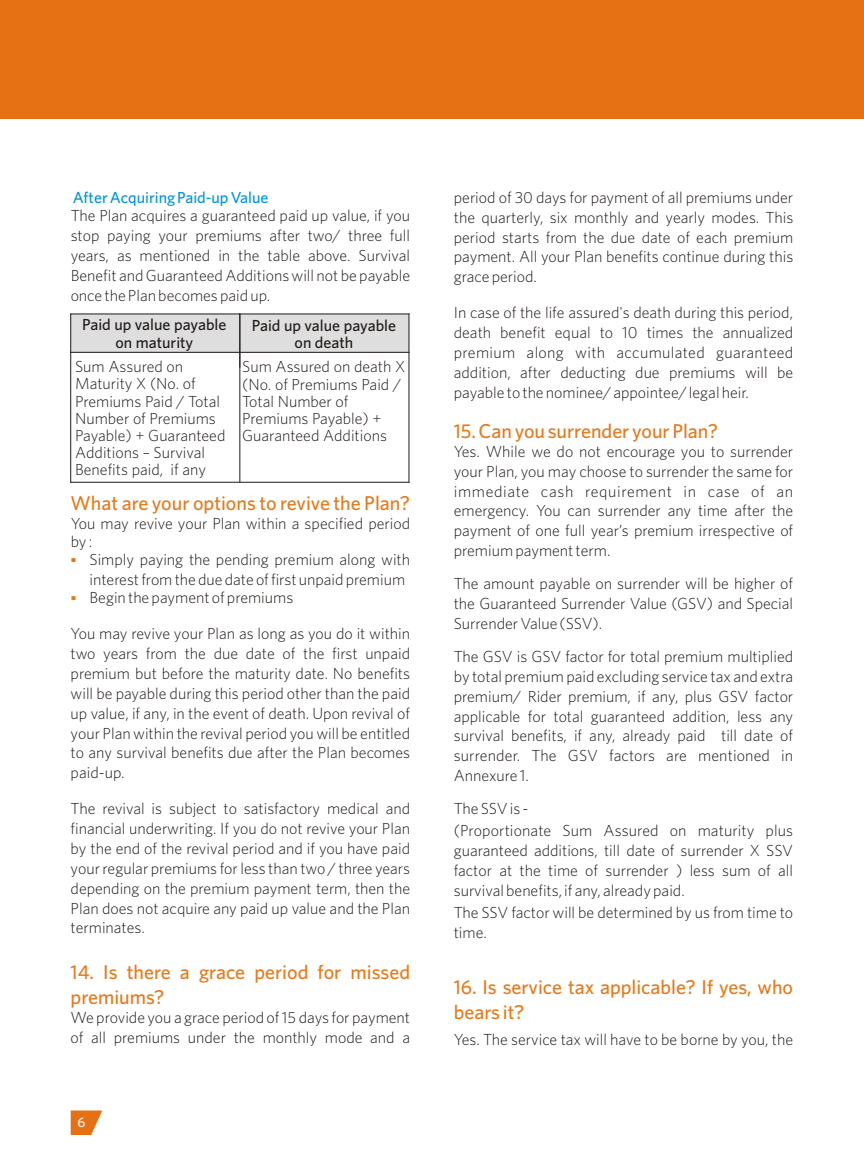
<style>
.page{position:relative;width:864px;height:1152px;background:#fff}
.page>*{position:absolute;margin:0;border:0;box-sizing:border-box;transform-origin:0 0}
.t1{font:700 20px/25.4px "Whitney";color:#e87817}
.t2{font:16px/19.8px "Whitney";color:#1f1a17;text-align:justify}
.t3{font:700 16px/17.4px "Whitney";color:#1f1a17;text-align:center}
.t4{font:700 16px "Whitney";color:#0094de}
.t5{font:700 14px "Whitney";color:#fff}
.t6{font:13.6px "Wingdings";color:#e87817}
</style>
<div class="page">
<div style="left:0;top:0;width:864px;height:119px;background:#e67014"></div>
<div style="left:71px;top:314px;width:338px;height:39px;background:#dedede"></div>
<hr style="left:70px;top:313px;width:1px;height:170px;background:#1f1a17">
<hr style="left:239px;top:313px;width:1px;height:170px;background:#1f1a17">
<hr style="left:408px;top:313px;width:1px;height:170px;background:#1f1a17">
<hr style="left:70px;top:482px;width:339px;height:1px;background:#1f1a17">
<hr style="left:70px;top:352px;width:339px;height:1px;background:#1f1a17">
<hr style="left:70px;top:313px;width:339px;height:1px;background:#1f1a17">
<svg style="left:71px;top:1111px;width:31px;height:24px"></svg>
<p class="t4" style="left:73px;top:192px;width:197px">After Acquiring Paid-up Value</p>
<p class="t2" style="left:71px;top:207px;width:341px">The Plan acquires a guaranteed paid up value, if you stop paying your premiums after two/ three full years, as mentioned in the table above. Survival Benefit and Guaranteed Additions will not be payable once the Plan becomes paid up.</p>
<p class="t3" style="left:82px;top:317px;width:146px">Paid up value payable on maturity</p>
<p class="t2" style="left:75px;top:359px;width:152px;line-height:17.2px;text-align:left">Sum Assured on<br>Maturity X (No. of<br>Premiums Paid / Total<br>Number of Premiums<br>Payable) + Guaranteed<br>Additions – Survival<br>Benefits paid, if any</p>
<p class="t3" style="left:252px;top:318px;width:146px">Paid up value payable on death</p>
<p class="t2" style="left:242px;top:360px;width:164px;line-height:17.2px;text-align:left">Sum Assured on death X (No. of Premiums Paid /<br>Total Number of<br>Premiums Payable) +<br>Guaranteed Additions</p>
<p class="t1" style="left:71px;top:492px;width:341px">What are your options to revive the Plan?</p>
<p class="t2" style="left:71px;top:516px;width:341px;line-height:18px">You may revive your Plan within a specified period by :</p>
<p class="t2" style="left:89px;top:551px;width:322px">Simply paying the pending premium along with interest from the due date of first unpaid premium</p>
<p class="t2" style="left:89px;top:589px;width:205px">Begin the payment of premiums</p>
<p class="t2" style="left:71px;top:625px;width:341px">You may revive your Plan as long as you do it within two years from the due date of the first unpaid premium but before the maturity date. No benefits will be payable during this period other than the paid up value, if any, in the event of death. Upon revival of your Plan within the revival period you will be entitled to any survival benefits due after the Plan becomes paid-up.</p>
<p class="t2" style="left:71px;top:800px;width:341px">The revival is subject to satisfactory medical and financial underwriting. If you do not revive your Plan by the end of the revival period and if you have paid your regular premiums for less than two / three years depending on the premium payment term, then the Plan does not acquire any paid up value and the Plan terminates.</p>
<p class="t6" style="left:71px;top:555px;width:39px">▪</p>
<p class="t6" style="left:71px;top:593px;width:39px">▪</p>
<p class="t1" style="left:71px;top:961px;width:341px">14. Is there a grace period for missed premiums?</p>
<p class="t2" style="left:71px;top:1009px;width:341px">We provide you a grace period of 15 days for payment of all premiums under the monthly mode and a</p>
<p class="t5" style="left:78px;top:1117px;width:9px">6</p>
<p class="t2" style="left:454px;top:189px;width:341px">period of 30 days for payment of all premiums under the quarterly, six monthly and yearly modes. This period starts from the due date of each premium payment. All your Plan benefits continue during this grace period.</p>
<p class="t2" style="left:454px;top:304px;width:341px">In case of the life assured's death during this period, death benefit equal to 10 times the annualized premium along with accumulated guaranteed addition, after deducting due premiums will be payable to the nominee/ appointee/ legal heir.</p>
<p class="t1" style="left:454px;top:420px;width:266px">15. Can you surrender your Plan?</p>
<p class="t2" style="left:454px;top:443px;width:341px">Yes. While we do not encourage you to surrender your Plan, you may choose to surrender the same for immediate cash requirement in case of an emergency. You can surrender any time after the payment of one full year’s premium irrespective of premium payment term.</p>
<p class="t2" style="left:454px;top:575px;width:341px">The amount payable on surrender will be higher of the Guaranteed Surrender Value (GSV) and Special Surrender Value (SSV).</p>
<p class="t2" style="left:454px;top:648px;width:341px">The GSV is GSV factor for total premium multiplied by total premium paid excluding service tax and extra premium/ Rider premium, if any, plus GSV factor applicable for total guaranteed addition, less any survival benefits, if any, already paid till date of surrender. The GSV factors are mentioned in Annexure 1.</p>
<p class="t2" style="left:454px;top:799px;width:341px;line-height:22.2px">The SSV is -<br>(Proportionate Sum Assured on maturity plus</p>
<p class="t2" style="left:454px;top:842px;width:341px">guaranteed additions, till date of surrender X SSV factor at the time of surrender ) less sum of all survival benefits, if any, already paid.</p>
<p class="t2" style="left:454px;top:904px;width:341px">The SSV factor will be determined by us from time to time.</p>
<p class="t1" style="left:454px;top:975px;width:341px">16. Is service tax applicable? If yes, who bears it?</p>
<p class="t2" style="left:454px;top:1031px;width:341px">Yes. The service tax will have to be borne by you, the</p>
</div>
